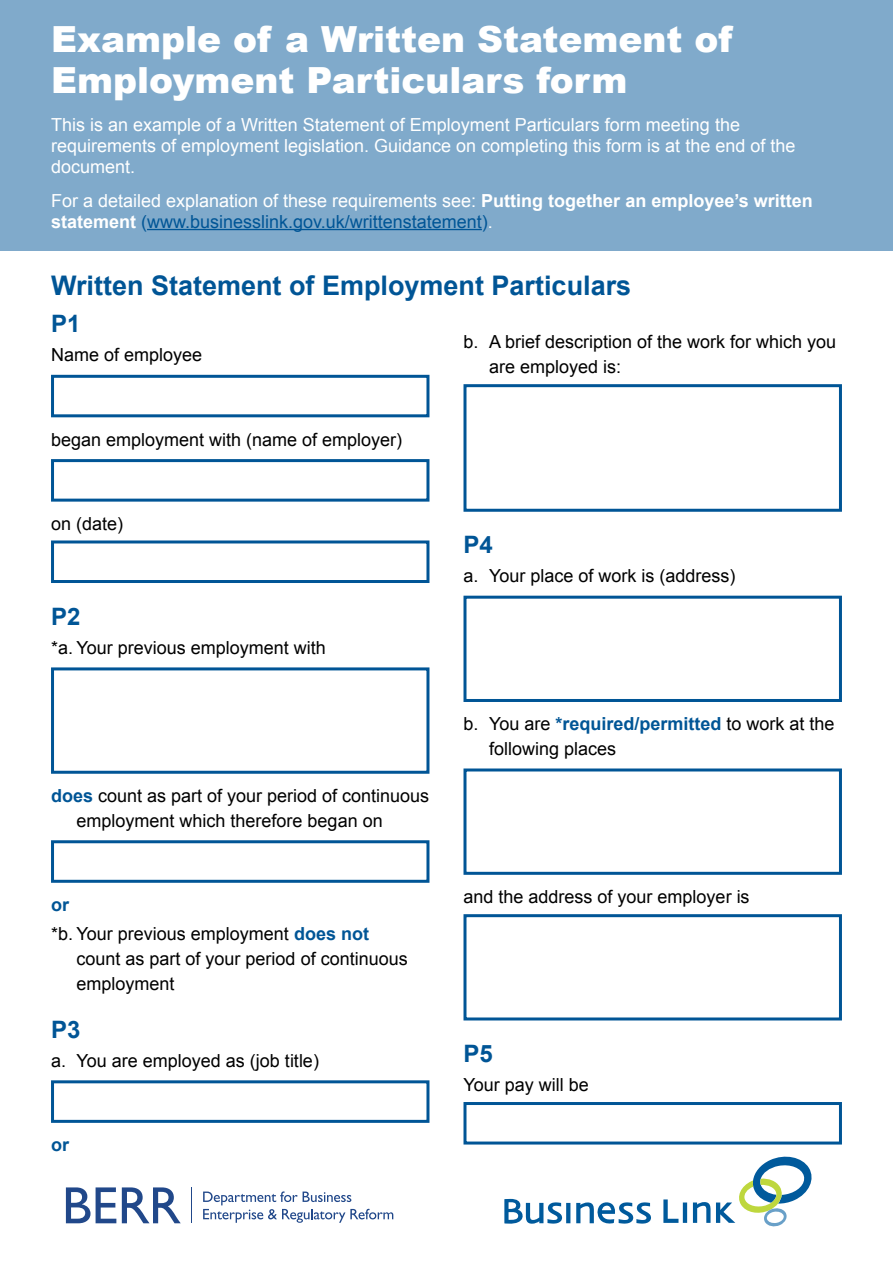
<style>
.page{position:relative;width:893px;height:1263px;background:#fff}
.page>*{position:absolute;margin:0;border:0;box-sizing:border-box;transform-origin:0 0}
.t1{font:900 36px/40.5px "Arial";color:#fff}
.t2{font:700 27px "Arial";color:#005596}
.t3{font:700 24px "Arial";color:#005596}
.t4{font:18px/24.8px "Arial";color:#000}
.t5{font:18px/21px "Arial";color:#fff}
.t6{font:700 18px "Arial";color:#005596}
.s1{font-weight:700}
.s2{color:#005596}
.s3{font-weight:700;color:#005596}
</style>
<div class="page">
<div style="left:0;top:0;width:893px;height:251px;background:#80aacb"></div>
<hr style="left:147px;top:229px;width:335px;height:1px;background:#005596">
<div style="left:51px;top:375px;width:378px;height:42px;border:3px solid #005596"></div>
<div style="left:51px;top:459px;width:378px;height:43px;border:3px solid #005596"></div>
<div style="left:51px;top:540px;width:378px;height:43px;border:3px solid #005596"></div>
<div style="left:51px;top:667px;width:378px;height:107px;border:3px solid #005596"></div>
<div style="left:51px;top:840px;width:378px;height:43px;border:3px solid #005596"></div>
<div style="left:51px;top:1080px;width:378px;height:43px;border:3px solid #005596"></div>
<div style="left:463px;top:384px;width:379px;height:128px;border:3px solid #005596"></div>
<div style="left:463px;top:596px;width:379px;height:106px;border:3px solid #005596"></div>
<div style="left:463px;top:768px;width:379px;height:107px;border:3px solid #005596"></div>
<div style="left:463px;top:914px;width:379px;height:106px;border:3px solid #005596"></div>
<div style="left:463px;top:1102px;width:379px;height:42px;border:3px solid #005596"></div>
<hr style="left:683px;top:1202px;width:4px;height:21px;background:#005a9c">
<svg style="left:663px;top:1199px;width:15px;height:24px"></svg>
<svg style="left:693px;top:1202px;width:17px;height:21px"></svg>
<svg style="left:566px;top:1203px;width:4px;height:20px"></svg>
<svg style="left:576px;top:1202px;width:75px;height:22px"></svg>
<svg style="left:504px;top:1199px;width:58px;height:25px"></svg>
<svg style="left:716px;top:1157px;width:95px;height:70px"></svg>
<svg style="left:203px;top:1191px;width:190px;height:32px"></svg>
<svg style="left:66px;top:1187px;width:50px;height:36px"></svg>
<svg style="left:122px;top:1187px;width:59px;height:36px"></svg>
<hr style="left:191px;top:1187px;width:1px;height:36px;background:#21488a">
<h1 class="t1" style="left:51px;top:20px;width:683px">Example of a Written Statement of<br>Employment Particulars form</h1>
<p class="t5" style="left:51px;top:114px;width:746px">This is an example of a Written Statement of Employment Particulars form meeting the requirements of employment legislation. Guidance on completing this form is at the end of the document.</p>
<p class="t5" style="left:51px;top:190px;width:763px">For a detailed explanation of these requirements see: <span class="s1">Putting together an employee’s written statement</span> <span class="s2">(www.businesslink.gov.uk/writtenstatement)</span>.</p>
<h2 class="t2" style="left:51px;top:270px;width:582px">Written Statement of Employment Particulars</h2>
<h3 class="t3" style="left:51px;top:310px;width:31px">P1</h3>
<p class="t4" style="left:51px;top:343px;width:153px">Name of employee</p>
<p class="t4" style="left:51px;top:427px;width:353px">began employment with (name of employer)</p>
<p class="t4" style="left:51px;top:511px;width:74px">on (date)</p>
<h3 class="t3" style="left:51px;top:603px;width:31px">P2</h3>
<p class="t4" style="left:51px;top:635px;width:276px">*a. Your previous employment with</p>
<p class="t4" style="left:77px;top:783px;width:354px;text-indent:-26px"><span class="s3">does</span> count as part of your period of continuous employment which therefore began on</p>
<p class="t4" style="left:51px;top:890px;width:319px;line-height:29px"><span class="s3">or<br></span>*b. Your previous employment <span class="s3">does not</span></p>
<p class="t4" style="left:77px;top:946px;width:333px">count as part of your period of continuous employment</p>
<h3 class="t3" style="left:51px;top:1016px;width:31px">P3</h3>
<p class="t4" style="left:51px;top:1048px;width:269px">a. You are employed as (job title)</p>
<p class="t6" style="left:51px;top:1134px;width:20px">or</p>
<p class="t4" style="left:489px;top:330px;width:349px;text-indent:-26px">b. A brief description of the work for which you are employed is:</p>
<h3 class="t3" style="left:463px;top:531px;width:31px">P4</h3>
<p class="t4" style="left:463px;top:563px;width:273px">a. Your place of work is (address)</p>
<p class="t4" style="left:489px;top:711px;width:347px;text-indent:-26px">b. You are <span class="s3">*required/permitted</span> to work at the following places</p>
<p class="t4" style="left:463px;top:884px;width:288px">and the address of your employer is</p>
<h3 class="t3" style="left:463px;top:1040px;width:31px">P5</h3>
<p class="t4" style="left:463px;top:1072px;width:127px">Your pay will be</p>
</div>
